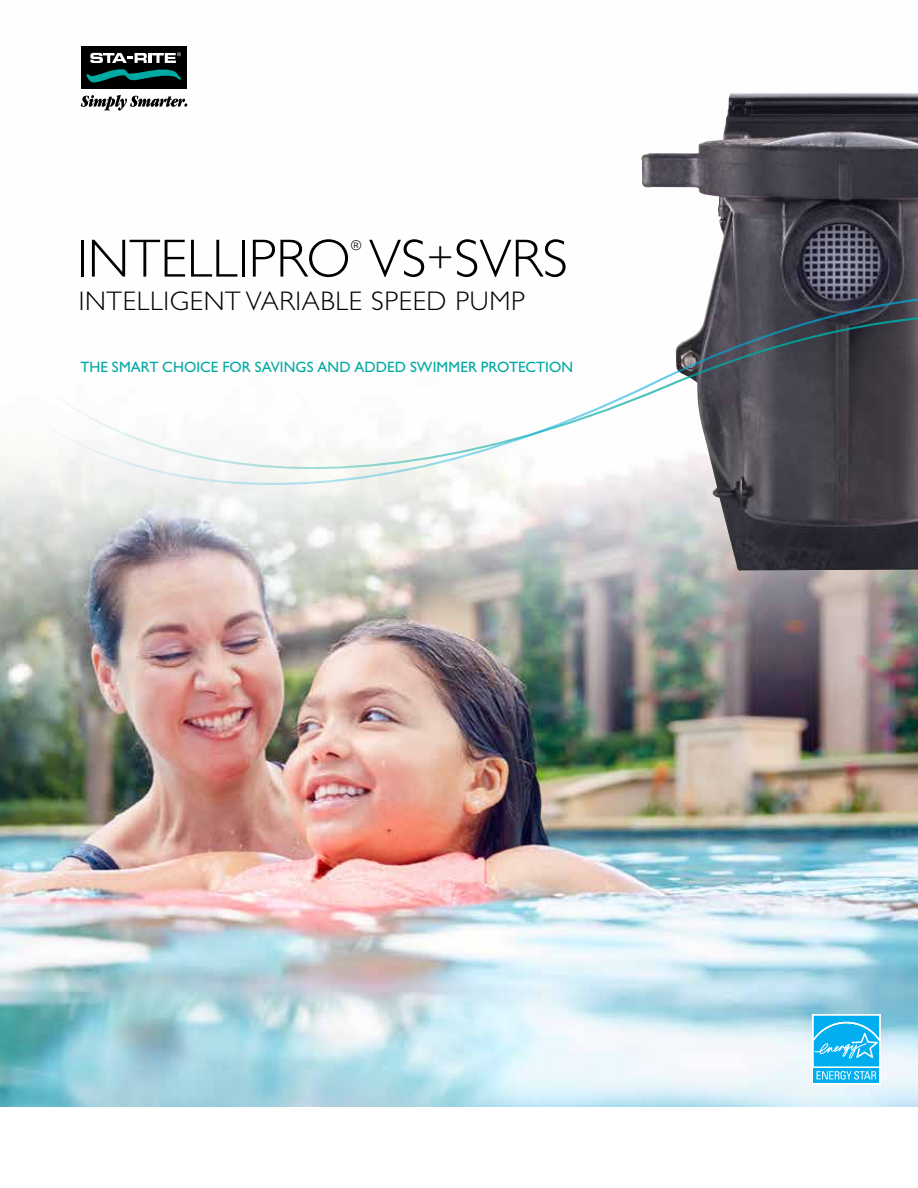
<style>
.page{position:relative;width:918px;height:1188px;background:#fff}
.page>*{position:absolute;margin:0;border:0;box-sizing:border-box;transform-origin:0 0}
.t1{font:300 54px "Gill Sans Std";color:#000}
.t2{font:300 27px "Gill Sans Std";letter-spacing:.025em;color:#000}
.t3{font:15px "Gill Sans Std";letter-spacing:.005em;color:#00a9a1}
.t4{font:300 13.5px "Gill Sans Std";color:#000}
.s1{font-size:42px}
</style>
<div class="page">
<img style="left:0;top:94px;width:918px;height:1013px">
<img style="left:641px;top:93px;width:277px;height:478px">
<svg style="left:812px;top:1014px;width:69px;height:70px"></svg>
<div style="left:814px;top:1068px;width:65px;height:15px;background:#00aeef"></div>
<svg style="left:814px;top:1016px;width:65px;height:64px"></svg>
<svg style="left:27px;top:293px;width:891px;height:243px"></svg>
<div style="left:81px;top:46px;width:106px;height:43px;background:#000"></div>
<svg style="left:90px;top:52px;width:91px;height:11px"></svg>
<svg style="left:86px;top:69px;width:95px;height:13px"></svg>
<svg style="left:81px;top:95px;width:106px;height:16px"></svg>
<h1 class="t1" style="left:76px;top:228px;width:493px">INTELLIPRO VS<span class="s1">+</span>SVRS</h1>
<p class="t4" style="left:351px;top:237px;width:12px">®</p>
<h2 class="t2" style="left:79px;top:286px;width:448px">INTELLIGENT VARIABLE SPEED PUMP</h2>
<p class="t3" style="left:81px;top:358px;width:494px">THE SMART CHOICE FOR SAVINGS AND ADDED SWIMMER PROTECTION</p>
</div>
